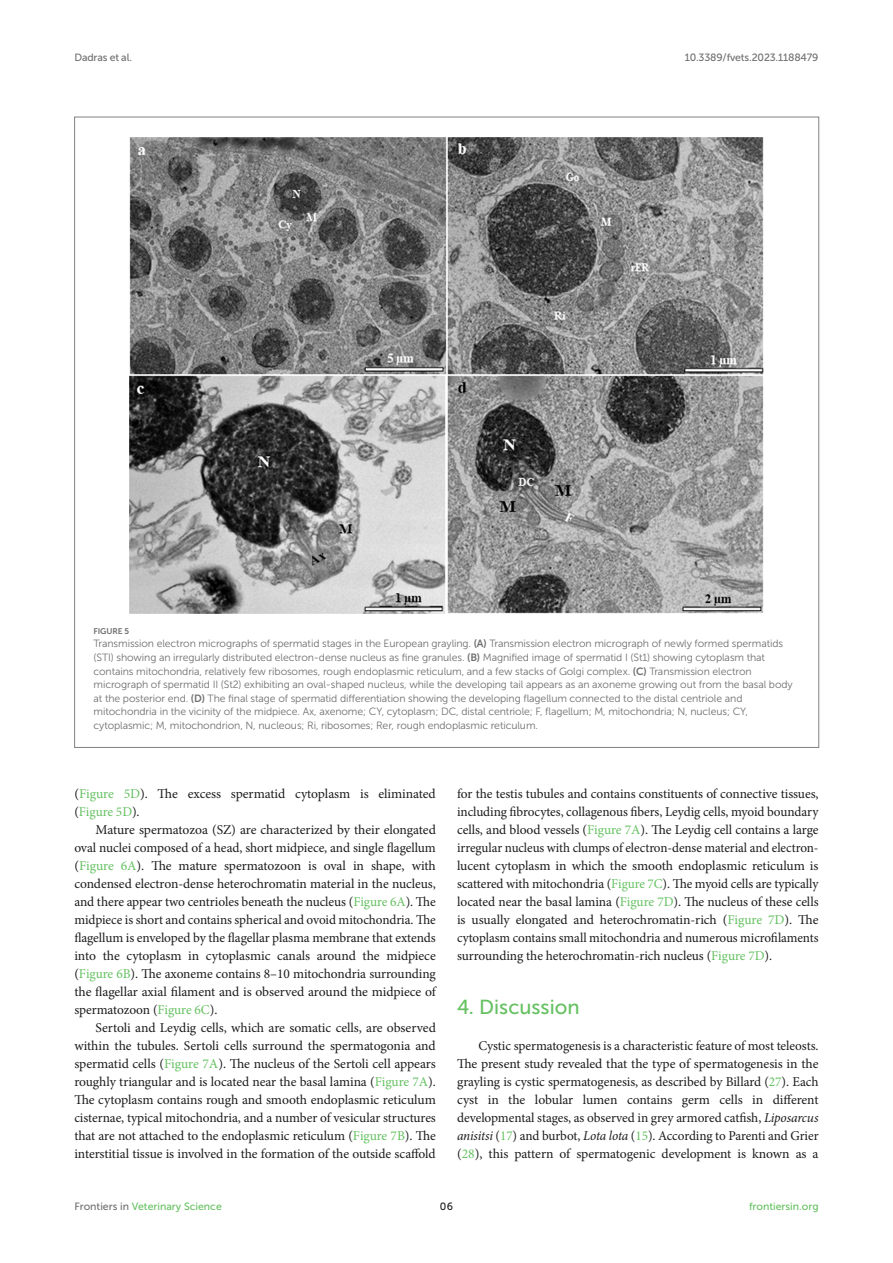
<style>
.page{position:relative;width:893px;height:1263px;background:#fff}
.page>*{position:absolute;margin:0;border:0;box-sizing:border-box;transform-origin:0 0}
.HEAD_1{font:20.25px "Museo Sans 500";color:#65c161}
.TEXT{font:13.5px/18px "Minion Pro";letter-spacing:-.005em;color:#1b1c1b;text-align:justify}
.TEXT_FLUSH{font:13.5px/18px "Minion Pro";letter-spacing:-.005em;color:#1b1c1b;text-align:justify}
.FIG_LEG{font:10.5px/13.5px "Museo Sans 300";letter-spacing:-.01em;color:#706f70}
.t1{font:10.5px "Museo Sans 500";color:#65c161}
.t2{font:10.5px "Museo Sans 500";letter-spacing:-.015em;color:#706f70}
.t3{font:10.5px "Museo Sans 500";color:#1b1c1b}
.FIG_HD{font:8.25px "Museo Sans 700";letter-spacing:-.01em;color:#706f70}
.s1{font-family:"Museo Sans 700"}
.s2{color:#65c161}
.s3{font-style:italic}
.s4{color:#706f70}
</style>
<div class="page">
<img style="left:129px;top:137px;width:635px;height:477px">
<p class="t2" style="left:74px;top:51px;width:59px">Dadras et al.</p>
<p class="t2" style="left:685px;top:51px;width:135px">10.3389/fvets.2023.1188479</p>
<p class="FIG_HD" style="left:94px;top:626px;width:37px">FIGURE 5</p>
<p class="FIG_LEG" style="left:94px;top:637px;width:701px">Transmission electron micrographs of spermatid stages in the European grayling. <span class="s1">(A)</span> Transmission electron micrograph of newly formed spermatids (STI) showing an irregularly distributed electron-dense nucleus as fine granules. <span class="s1">(B)</span> Magnified image of spermatid I (St1) showing cytoplasm that contains mitochondria, relatively few ribosomes, rough endoplasmic reticulum, and a few stacks of Golgi complex. <span class="s1">(C)</span> Transmission electron micrograph of spermatid II (St2) exhibiting an oval-shaped nucleus, while the developing tail appears as an axoneme growing out from the basal body at the posterior end. <span class="s1">(D)</span> The final stage of spermatid differentiation showing the developing flagellum connected to the distal centriole and mitochondria in the vicinity of the midpiece. Ax, axenome; CY, cytoplasm; DC, distal centriole; F, flagellum; M, mitochondria; N, nucleus; CY, cytoplasmic; M, mitochondrion, N, nucleous; Ri, ribosomes; Rer, rough endoplasmic reticulum.</p>
<p class="TEXT" style="left:74px;top:785px;width:363px">(<span class="s2">Figure 5D</span>). The excess spermatid cytoplasm is eliminated (<span class="s2">Figure 5D</span>).</p>
<p class="TEXT" style="left:74px;top:821px;width:363px;text-indent:21px">Mature spermatozoa (SZ) are characterized by their elongated oval nuclei composed of a head, short midpiece, and single flagellum (<span class="s2">Figure 6A</span>). The mature spermatozoon is oval in shape, with condensed electron-dense heterochromatin material in the nucleus, and there appear two centrioles beneath the nucleus (<span class="s2">Figure 6A</span>). The midpiece is short and contains spherical and ovoid mitochondria. The flagellum is enveloped by the flagellar plasma membrane that extends into the cytoplasm in cytoplasmic canals around the midpiece (<span class="s2">Figure 6B</span>). The axoneme contains 8–10 mitochondria surrounding the flagellar axial filament and is observed around the midpiece of spermatozoon (<span class="s2">Figure 6C</span>).</p>
<p class="TEXT" style="left:74px;top:1019px;width:363px;text-indent:21px">Sertoli and Leydig cells, which are somatic cells, are observed within the tubules. Sertoli cells surround the spermatogonia and spermatid cells (<span class="s2">Figure 7A</span>). The nucleus of the Sertoli cell appears roughly triangular and is located near the basal lamina (<span class="s2">Figure 7A</span>).<br>The cytoplasm contains rough and smooth endoplasmic reticulum cisternae, typical mitochondria, and a number of vesicular structures that are not attached to the endoplasmic reticulum (<span class="s2">Figure 7B</span>). The interstitial tissue is involved in the formation of the outside scaffold</p>
<p class="TEXT" style="left:457px;top:785px;width:363px">for the testis tubules and contains constituents of connective tissues, including fibrocytes, collagenous fibers, Leydig cells, myoid boundary cells, and blood vessels (<span class="s2">Figure 7A</span>). The Leydig cell contains a large irregular nucleus with clumps of electron-dense material and electron&shy;lucent cytoplasm in which the smooth endoplasmic reticulum is scattered with mitochondria (<span class="s2">Figure 7C</span>). The myoid cells are typically located near the basal lamina (<span class="s2">Figure 7D</span>). The nucleus of these cells is usually elongated and heterochromatin-rich (<span class="s2">Figure 7D</span>). The cytoplasm contains small mitochondria and numerous microfilaments surrounding the heterochromatin-rich nucleus (<span class="s2">Figure 7D</span>).</p>
<p class="HEAD_1" style="left:457px;top:996px;width:124px">4. Discussion</p>
<p class="TEXT_FLUSH" style="left:457px;top:1037px;width:363px;text-indent:21px">Cystic spermatogenesis is a characteristic feature of most teleosts.<br>The present study revealed that the type of spermatogenesis in the grayling is cystic spermatogenesis, as described by Billard (<span class="s2">27</span>). Each cyst in the lobular lumen contains germ cells in different developmental stages, as observed in grey armored catfish, <span class="s3">Liposarcus anisitsi</span> (<span class="s2">17</span>) and burbot, <span class="s3">Lota lota</span> (<span class="s2">15</span>). According to Parenti and Grier (<span class="s2">28</span>), this pattern of spermatogenic development is known as a</p>
<p class="t1" style="left:74px;top:1200px;width:149px"><span class="s4">Frontiers in</span> Veterinary Science</p>
<p class="t3" style="left:440px;top:1200px;width:15px">06</p>
<p class="t1" style="left:749px;top:1200px;width:71px">frontiersin.org</p>
</div>
